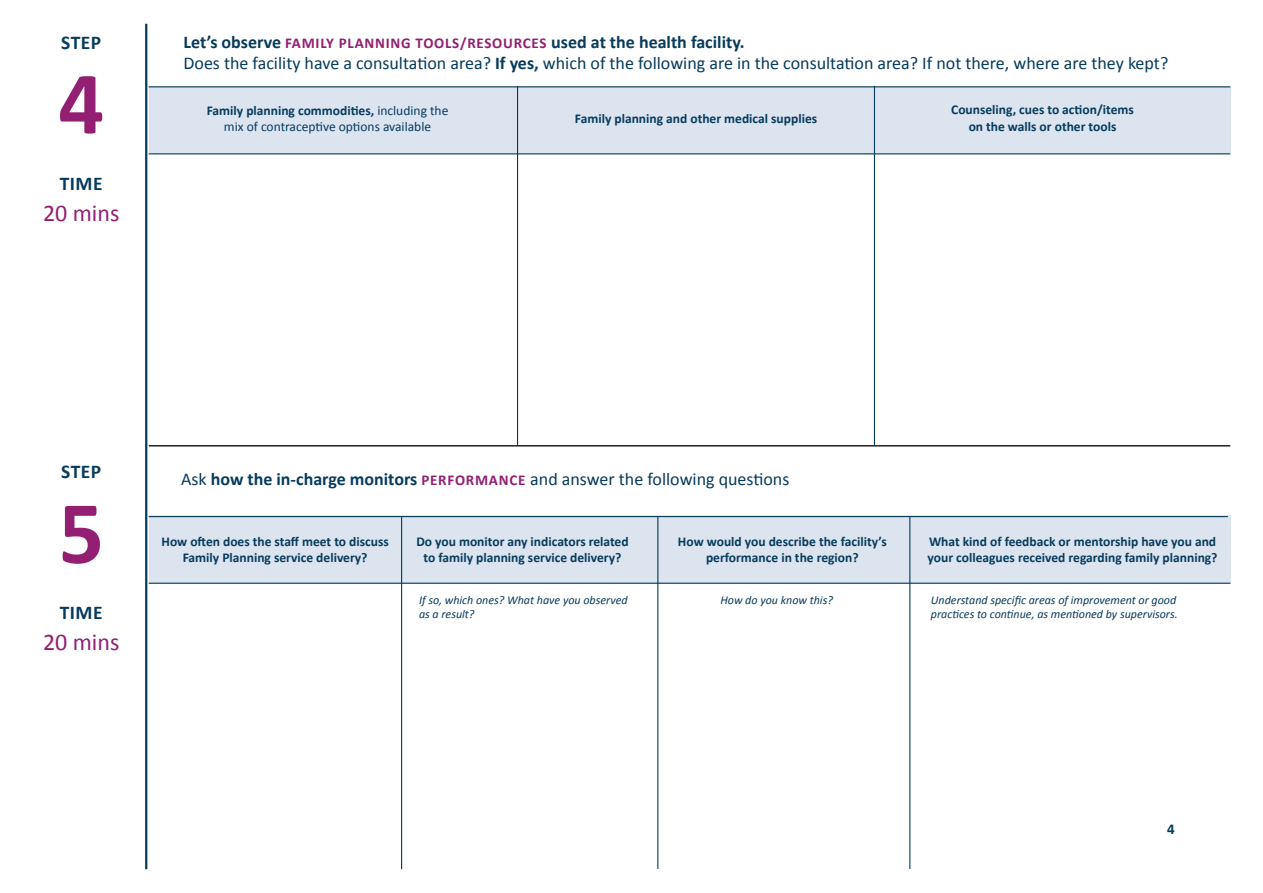
<style>
.page{position:relative;width:1263px;height:893px;background:#fff}
.page>*{position:absolute;margin:0;border:0;box-sizing:border-box;transform-origin:0 0}
.t1{font:700 90px "Calibri";color:#921f71}
.t2{font:24px "Calibri";color:#921f71}
.t3{font:700 19.5px "Calibri";letter-spacing:.025em;color:#073b5c}
.t4{font:18px/21.6px "Calibri";color:#073b5c}
.t5{font:700 15px "Calibri";color:#073b5c}
.t6{font:700 13.5px/16.2px "Calibri";color:#073b5c;text-align:center}
.t7{font:13.5px/16.2px "Calibri";color:#073b5c;text-align:center}
.t8{font:italic 12px/14.4px "Calibri";color:#073b5c}
.s1{font-weight:700}
.s2{font-weight:700;font-size:15px;color:#921f71}
</style>
<div class="page">
<div style="left:149px;top:86px;width:1081px;height:68px;background:#dce4f0"></div>
<div style="left:149px;top:515px;width:1081px;height:68px;background:#dce4f0"></div>
<hr style="left:874px;top:86px;width:1px;height:360px;background:#073b5c">
<hr style="left:517px;top:86px;width:1px;height:360px;background:#073b5c">
<hr style="left:149px;top:86px;width:1081px;height:1px;background:#073b5c">
<hr style="left:149px;top:445px;width:1081px;height:2px;background:#231f20">
<hr style="left:149px;top:516px;width:1079px;height:1px;background:#073b5c">
<hr style="left:149px;top:153px;width:1081px;height:1px;background:#073b5c">
<hr style="left:657px;top:517px;width:1px;height:352px;background:#073b5c">
<hr style="left:909px;top:517px;width:1px;height:352px;background:#073b5c">
<hr style="left:401px;top:517px;width:1px;height:352px;background:#073b5c">
<hr style="left:149px;top:583px;width:1081px;height:1px;background:#073b5c">
<hr style="left:145px;top:24px;width:2px;height:845px;background:#073b5c">
<h3 class="t3" style="left:61px;top:29px;width:42px">STEP</h3>
<h1 class="t1" style="left:58px;top:40px;width:47px">4</h1>
<h3 class="t3" style="left:60px;top:169px;width:44px">TIME</h3>
<h2 class="t2" style="left:43px;top:196px;width:78px">20 mins</h2>
<h3 class="t4" style="left:183px;top:31px;width:986px"><span class="s1">Let’s observe</span> <span class="s2">FAMILY PLANNING TOOLS/RESOURCES</span> <span class="s1">used at the health facility.<br></span>Does the facility have a consultation area? <span class="s1">If yes,</span> which of the following are in the consultation area? If not there, where are they kept?</h3>
<p class="t7" style="left:207px;top:102px;width:243px"><span class="s1">Family planning commodities,</span> including the mix of contraceptive options available</p>
<p class="t6" style="left:575px;top:110px;width:244px">Family planning and other medical supplies</p>
<p class="t6" style="left:951px;top:101px;width:184px">Counseling, cues to action/items on the walls or other tools</p>
<h3 class="t3" style="left:61px;top:458px;width:42px">STEP</h3>
<h1 class="t1" style="left:58px;top:469px;width:47px">5</h1>
<h3 class="t3" style="left:60px;top:599px;width:44px">TIME</h3>
<h2 class="t2" style="left:43px;top:626px;width:78px">20 mins</h2>
<h3 class="t4" style="left:181px;top:468px;width:610px">Ask <span class="s1">how the in-charge monitors</span> <span class="s2">PERFORMANCE</span> and answer the following questions</h3>
<p class="t6" style="left:161px;top:533px;width:229px">How often does the staff meet to discuss<br>Family Planning service delivery?</p>
<p class="t6" style="left:416px;top:533px;width:214px">Do you monitor any indicators related to family planning service delivery?</p>
<p class="t6" style="left:678px;top:533px;width:210px">How would you describe the facility’s performance in the region?</p>
<p class="t6" style="left:928px;top:533px;width:291px;text-align:left">What kind of feedback or mentorship have you and your colleagues received regarding family planning?</p>
<p class="t8" style="left:931px;top:592px;width:248px">Understand specific areas of improvement or good practices to continue, as mentioned by supervisors.</p>
<p class="t8" style="left:419px;top:592px;width:210px">If so, which ones? What have you observed as a result?</p>
<p class="t8" style="left:720px;top:592px;width:114px">How do you know this?</p>
<p class="t5" style="left:1167px;top:818px;width:9px">4</p>
</div>
